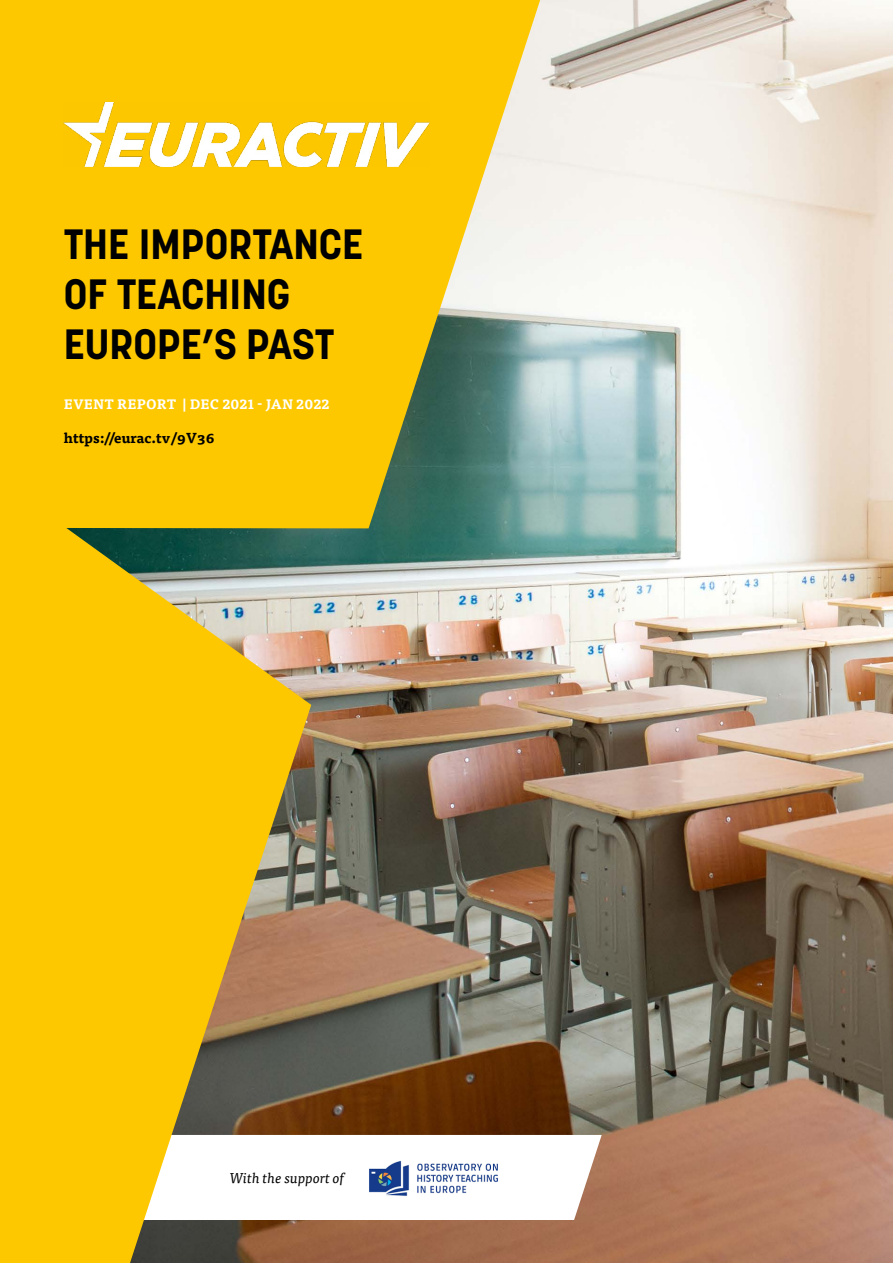
<style>
.page{position:relative;width:893px;height:1263px;background:#fff}
.page>*{position:absolute;margin:0;border:0;box-sizing:border-box;transform-origin:0 0}
.t1{font:700 42px/50.4px "Korolev";color:#000}
.t2{font:700 14.25px "Tisa Pro";color:#000}
.t3{font:italic 14.25px "Tisa Pro";color:#000}
.t4{font:700 13.5px "Tisa Pro";letter-spacing:.01em;color:#fff}
</style>
<div class="page">
<img style="left:540px;top:0;width:353px;height:1263px">
<svg style="left:540px;top:1135px;width:62px;height:85px"></svg>
<img style="left:0;top:0;width:540px;height:1263px">
<img style="left:64px;top:102px;width:365px;height:64px">
<p class="t1" style="left:64px;top:219px;width:301px">THE IMPORTANCE<br>OF TEACHING<br>EUROPE’S PAST</p>
<p class="t4" style="left:64px;top:393px;width:267px">EVENT REPORT | DEC 2021 - JAN 2022</p>
<p class="t2" style="left:64px;top:426px;width:152px">https://eurac.tv/9V36</p>
<p class="t3" style="left:230px;top:1167px;width:116px">With the support of</p>
</div>
